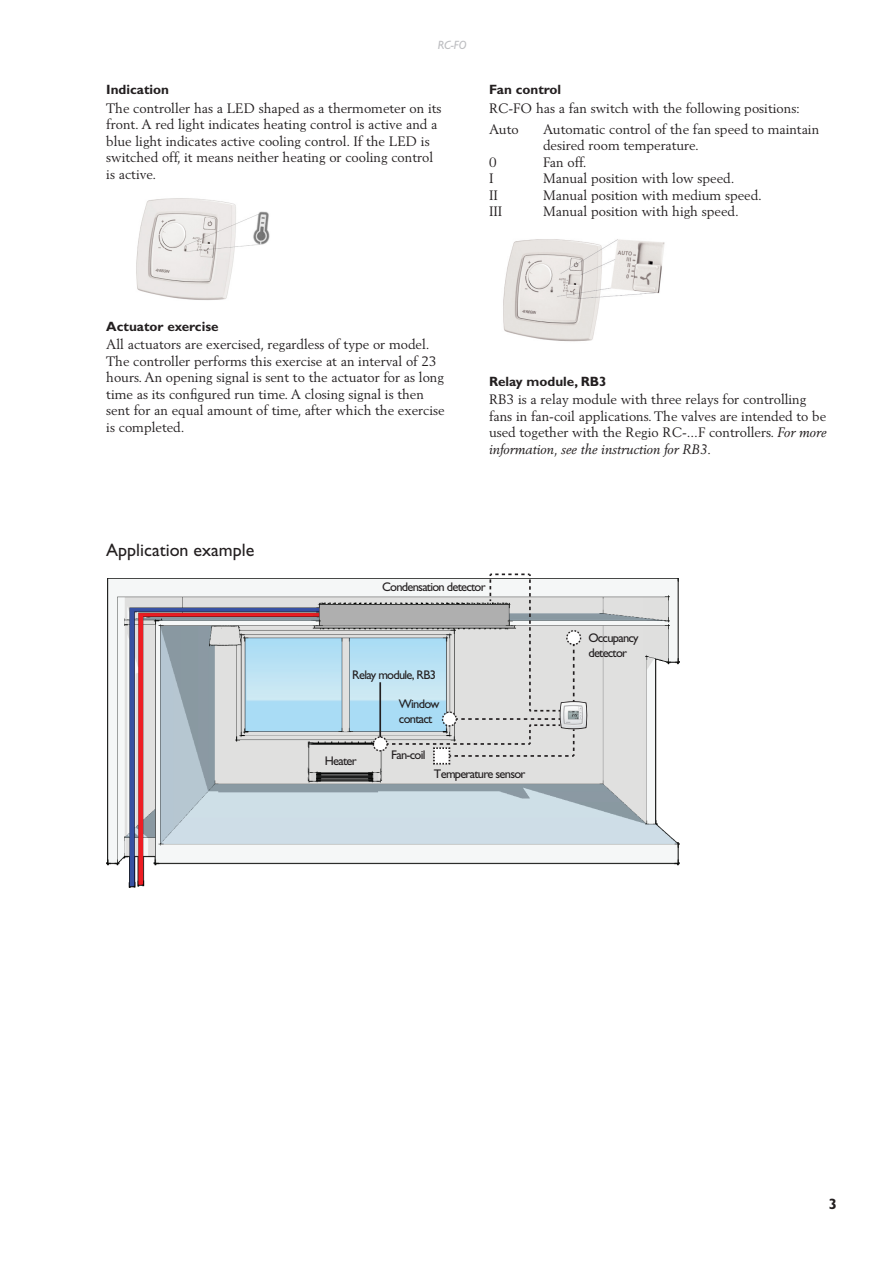
<style>
.page{position:relative;width:893px;height:1263px;background:#fff}
.page>*{position:absolute;margin:0;border:0;box-sizing:border-box;transform-origin:0 0}
.H_gill_mid{font:18px "Gill Sans Std";color:#231f20}
.t1{font:700 15px "Gill Sans Std";color:#231f20}
.body{font:13.5px/16.5px "Berling LT Std";color:#231f20}
.body_2_tab{font:13.5px/16.5px "Berling LT Std";color:#231f20}
.H_gill_bold_small{font:700 13.5px "Gill Sans Std";color:#231f20}
.t2{font:12.6px/15px "Gill Sans";letter-spacing:-.06em;color:#231f20}
.t3{font:italic 12px "Gill Sans Std";color:#bcbdc0}
.s1{font-style:italic}
</style>
<div class="page">
<img style="left:136px;top:198px;width:134px;height:102px">
<img style="left:106px;top:578px;width:574px;height:309px">
<div style="left:373px;top:736px;width:15px;height:15px;border:2px dashed #231f20;border-radius:50%"></div>
<div style="left:374px;top:738px;width:12px;height:12px;background:#fff;border-radius:50%"></div>
<svg style="left:387px;top:573px;width:200px;height:192px"></svg>
<hr style="left:379px;top:682px;width:2px;height:55px;background:#231f20">
<img style="left:503px;top:239px;width:162px;height:103px">
<p class="t3" style="left:438px;top:38px;width:30px">RC-FO</p>
<p class="H_gill_bold_small" style="left:106px;top:82px;width:64px">Indication</p>
<p class="body" style="left:106px;top:100px;width:337px">The controller has a LED shaped as a thermometer on its front. A red light indicates heating control is active and a blue light indicates active cooling control. If the LED is switched off, it means neither heating or cooling control is active.</p>
<p class="H_gill_bold_small" style="left:489px;top:82px;width:74px">Fan control</p>
<p class="body" style="left:489px;top:100px;width:313px">RC-FO has a fan switch with the following positions:</p>
<p class="body" style="left:489px;top:120px;width:31px">Auto</p>
<p class="body" style="left:543px;top:120px;width:278px">Automatic control of the fan speed to maintain desired room temperature.</p>
<p class="body" style="left:489px;top:153px;width:9px">0</p>
<p class="body" style="left:543px;top:153px;width:45px">Fan off.</p>
<p class="body" style="left:489px;top:170px;width:6px">I</p>
<p class="body" style="left:543px;top:170px;width:193px">Manual position with low speed.</p>
<p class="body" style="left:489px;top:186px;width:10px">II</p>
<p class="body" style="left:543px;top:186px;width:221px">Manual position with medium speed.</p>
<p class="body" style="left:489px;top:203px;width:15px">III</p>
<p class="body" style="left:543px;top:203px;width:197px">Manual position with high speed.</p>
<p class="H_gill_bold_small" style="left:106px;top:318px;width:114px">Actuator exercise</p>
<p class="body" style="left:106px;top:336px;width:340px">All actuators are exercised, regardless of type or model.<br>The controller performs this exercise at an interval of 23 hours. An opening signal is sent to the actuator for as long time as its configured run time. A closing signal is then sent for an equal amount of time, after which the exercise is completed.</p>
<p class="H_gill_mid" style="left:106px;top:539px;width:150px">Application example</p>
<p class="H_gill_bold_small" style="left:489px;top:373px;width:119px">Relay module, RB3</p>
<p class="body_2_tab" style="left:489px;top:391px;width:339px">RB3 is a relay module with three relays for controlling fans in fan-coil applications. The valves are intended to be used together with the Regio RC-...F controllers. <span class="s1">For more information, see the instruction for RB3.</span></p>
<p class="t2" style="left:382px;top:579px;width:105px">Condensation detector</p>
<p class="t2" style="left:352px;top:667px;width:85px">Relay module, RB3</p>
<p class="t2" style="left:325px;top:753px;width:33px">Heater</p>
<p class="t2" style="left:399px;top:697px;width:42px">Window contact</p>
<p class="t2" style="left:391px;top:747px;width:36px">Fan-coil</p>
<p class="t2" style="left:434px;top:766px;width:93px">Temperature sensor</p>
<p class="t2" style="left:588px;top:631px;width:52px">Occupancy detector</p>
<p class="t1" style="left:829px;top:1195px;width:10px">3</p>
</div>
